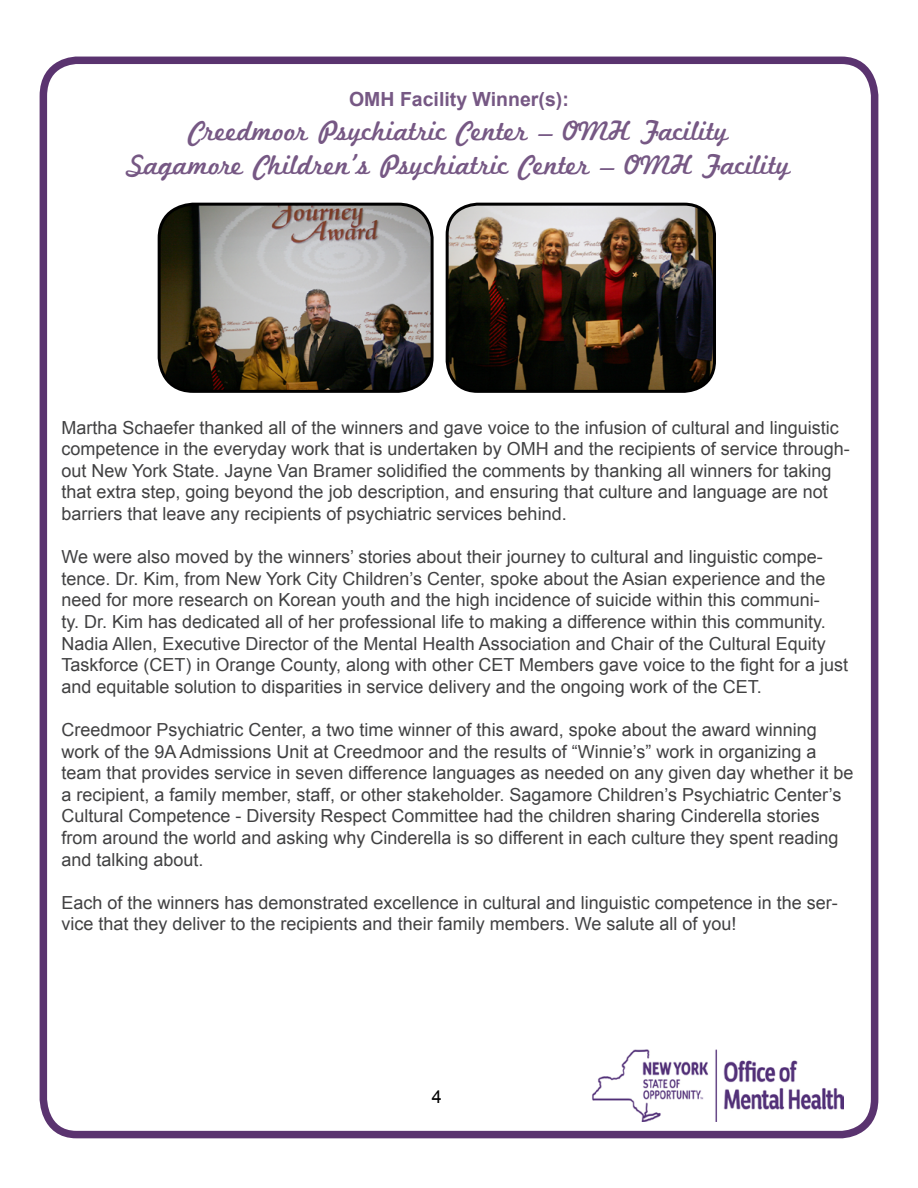
<style>
.page{position:relative;width:918px;height:1188px;background:#fff}
.page>*{position:absolute;margin:0;border:0;box-sizing:border-box;transform-origin:0 0}
.t1{font:28.5px/34.2px "Marketing Script";color:#765884;text-align:center}
.t2{font:700 19.5px "Arial";color:#765884}
.t3{font:18px/21.6px "Arial";color:#414142}
.t4{font:18px "Arial";color:#000}
</style>
<div class="page">
<img style="left:592px;top:1049px;width:251px;height:72px">
<img style="left:447px;top:204px;width:268px;height:187px">
<div style="left:446px;top:203px;width:270px;height:190px;border:3px solid #000;border-radius:31px"></div>
<img style="left:159px;top:204px;width:271px;height:187px">
<div style="left:158px;top:203px;width:276px;height:190px;border:3px solid #000;border-radius:34px"></div>
<div style="left:40px;top:57px;width:838px;height:1081px;border:8px solid #5a336f;border-radius:35px"></div>
<p class="t2" style="left:349px;top:86px;width:221px">OMH Facility Winner(s):</p>
<h1 class="t1" style="left:127px;top:116px;width:665px">Creedmoor Psychiatric Center – OMH Facility<br>Sagamore Children’s Psychiatric Center – OMH Facility</h1>
<p class="t3" style="left:62px;top:417px;width:790px">Martha Schaefer thanked all of the winners and gave voice to the infusion of cultural and linguistic competence in the everyday work that is undertaken by OMH and the recipients of service through&shy;out New York State. Jayne Van Bramer solidified the comments by thanking all winners for taking that extra step, going beyond the job description, and ensuring that culture and language are not barriers that leave any recipients of psychiatric services behind.</p>
<p class="t3" style="left:62px;top:546px;width:788px">We were also moved by the winners’ stories about their journey to cultural and linguistic compe&shy;tence. Dr. Kim, from New York City Children’s Center, spoke about the Asian experience and the need for more research on Korean youth and the high incidence of suicide within this communi-<br>ty. Dr. Kim has dedicated all of her professional life to making a difference within this community.<br>Nadia Allen, Executive Director of the Mental Health Association and Chair of the Cultural Equity Taskforce (CET) in Orange County, along with other CET Members gave voice to the fight for a just and equitable solution to disparities in service delivery and the ongoing work of the CET.</p>
<p class="t3" style="left:62px;top:719px;width:794px">Creedmoor Psychiatric Center, a two time winner of this award, spoke about the award winning work of the 9A Admissions Unit at Creedmoor and the results of “Winnie’s” work in organizing a team that provides service in seven difference languages as needed on any given day whether it be a recipient, a family member, staff, or other stakeholder. Sagamore Children’s Psychiatric Center’s Cultural Competence - Diversity Respect Committee had the children sharing Cinderella stories from around the world and asking why Cinderella is so different in each culture they spent reading and talking about.</p>
<p class="t3" style="left:62px;top:892px;width:778px">Each of the winners has demonstrated excellence in cultural and linguistic competence in the ser&shy;vice that they deliver to the recipients and their family members. We salute all of you!</p>
<p class="t4" style="left:432px;top:1085px;width:12px">4</p>
</div>
